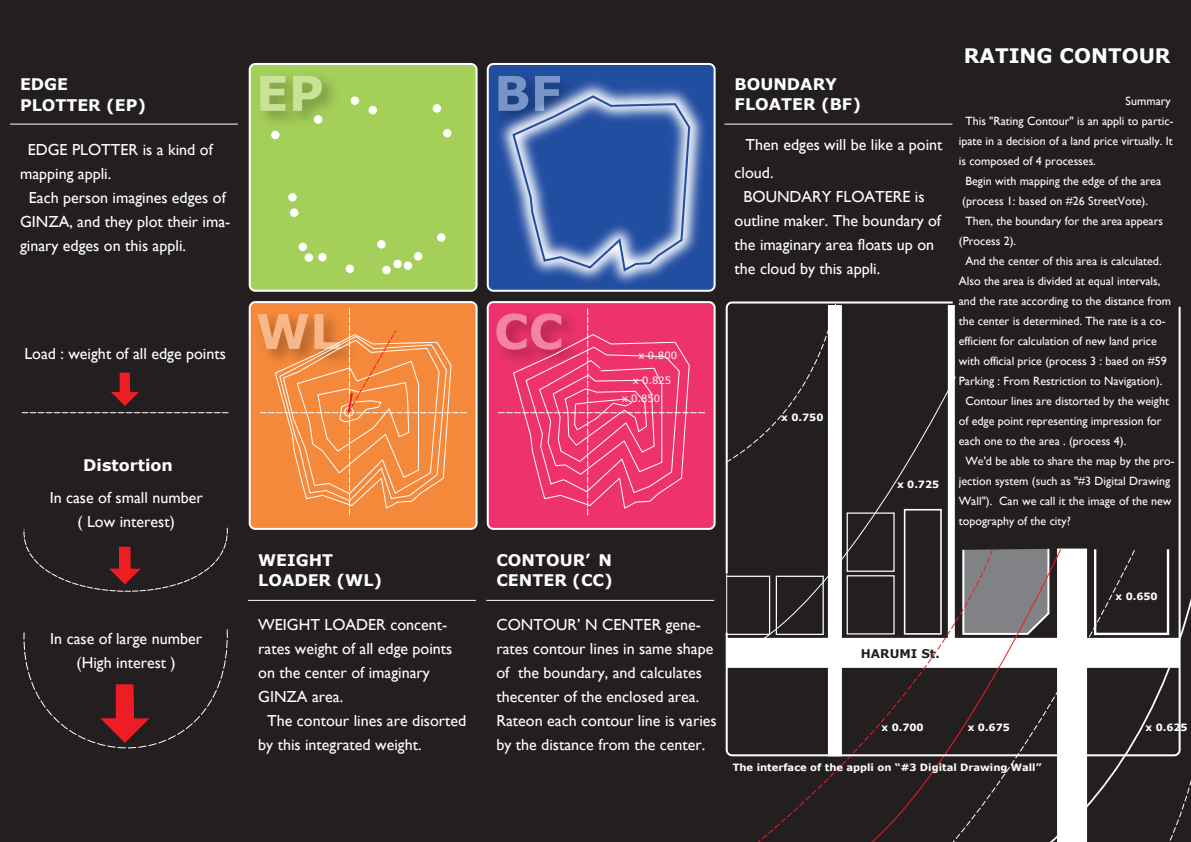
<style>
.page{position:relative;width:1191px;height:842px;background:#231f20}
.page>*{position:absolute;margin:0;border:0;box-sizing:border-box;transform-origin:0 0}
.t1{font:700 20px "Verdana";color:#fff}
.t2{font:16px/24px "Gill Sans";color:#fff}
.t3{font:700 16px/20px "Verdana";color:#fff}
.t4{font:12px "Gill Sans";color:#fff}
.t5{font:700 12px "Verdana";color:#231f20}
.t6{font:700 10px "Verdana";color:#fff}
.t7{font:10px/18.2px "Verdana";color:#fff}
</style>
<div class="page">
<svg style="left:111px;top:373px;width:28px;height:33px"></svg>
<svg style="left:757px;top:757px;width:260px;height:85px"></svg>
<svg style="left:725px;top:305px;width:456px;height:452px"></svg>
<svg style="left:725px;top:301px;width:229px;height:275px"></svg>
<svg style="left:1024px;top:549px;width:167px;height:293px"></svg>
<div style="left:904px;top:509px;width:37px;height:126px;border:2px solid #fff"></div>
<div style="left:846px;top:575px;width:48px;height:59px;border:1px solid #fff"></div>
<div style="left:846px;top:512px;width:48px;height:60px;border:1px solid #fff"></div>
<div style="left:775px;top:576px;width:48px;height:59px;border:1px solid #fff"></div>
<div style="left:1094px;top:548px;width:75px;height:87px;border:2px solid #fff"></div>
<div style="left:725px;top:576px;width:45px;height:59px;border:1px solid #fff"></div>
<div style="left:250px;top:64px;width:226px;height:227px;background:#a4cf59;border-radius:6px"></div>
<div style="left:249px;top:63px;width:228px;height:229px;border:2px solid #fff;border-radius:6px"></div>
<div style="left:250px;top:302px;width:226px;height:227px;background:#f5893b;border-radius:6px"></div>
<div style="left:249px;top:301px;width:228px;height:229px;border:2px solid #fff;border-radius:6px"></div>
<div style="left:488px;top:302px;width:226px;height:227px;background:#ee336c;border-radius:6px"></div>
<div style="left:487px;top:301px;width:228px;height:229px;border:2px solid #fff;border-radius:6px"></div>
<img style="left:263px;top:111px;width:21px;height:22px">
<svg style="left:260px;top:76px;width:24px;height:35px"></svg>
<img style="left:284px;top:76px;width:50px;height:48px">
<svg style="left:293px;top:76px;width:29px;height:35px"></svg>
<img style="left:249px;top:306px;width:3px;height:66px">
<img style="left:488px;top:314px;width:2px;height:58px">
<div style="left:288px;top:193px;width:9px;height:9px;background:#fff;border-radius:50%"></div>
<div style="left:414px;top:252px;width:8px;height:9px;background:#fff;border-radius:50%"></div>
<div style="left:350px;top:96px;width:9px;height:9px;background:#fff;border-radius:50%"></div>
<div style="left:433px;top:104px;width:8px;height:9px;background:#fff;border-radius:50%"></div>
<div style="left:304px;top:253px;width:9px;height:9px;background:#fff;border-radius:50%"></div>
<div style="left:368px;top:106px;width:9px;height:8px;background:#fff;border-radius:50%"></div>
<div style="left:403px;top:261px;width:9px;height:9px;background:#fff;border-radius:50%"></div>
<div style="left:271px;top:131px;width:9px;height:8px;background:#fff;border-radius:50%"></div>
<div style="left:377px;top:240px;width:8px;height:9px;background:#fff;border-radius:50%"></div>
<div style="left:437px;top:233px;width:8px;height:9px;background:#fff;border-radius:50%"></div>
<div style="left:443px;top:129px;width:8px;height:8px;background:#fff;border-radius:50%"></div>
<div style="left:346px;top:264px;width:8px;height:9px;background:#fff;border-radius:50%"></div>
<div style="left:318px;top:253px;width:9px;height:8px;background:#fff;border-radius:50%"></div>
<div style="left:382px;top:266px;width:9px;height:8px;background:#fff;border-radius:50%"></div>
<div style="left:393px;top:260px;width:9px;height:8px;background:#fff;border-radius:50%"></div>
<div style="left:290px;top:208px;width:8px;height:9px;background:#fff;border-radius:50%"></div>
<div style="left:314px;top:115px;width:8px;height:9px;background:#fff;border-radius:50%"></div>
<div style="left:298px;top:243px;width:9px;height:8px;background:#fff;border-radius:50%"></div>
<img style="left:470px;top:63px;width:262px;height:251px">
<svg style="left:498px;top:76px;width:193px;height:197px"></svg>
<svg style="left:496px;top:309px;width:208px;height:207px"></svg>
<svg style="left:21px;top:412px;width:207px;height:1px"></svg>
<svg style="left:257px;top:309px;width:209px;height:207px"></svg>
<svg style="left:23px;top:527px;width:205px;height:65px"></svg>
<svg style="left:23px;top:629px;width:205px;height:120px"></svg>
<hr style="left:724px;top:124px;width:228px;height:1px;background:#fff">
<hr style="left:10px;top:124px;width:228px;height:1px;background:#fff">
<hr style="left:248px;top:600px;width:228px;height:1px;background:#fff">
<hr style="left:486px;top:600px;width:228px;height:1px;background:#fff">
<h2 class="t3" style="left:20px;top:73px;width:128px;line-height:21px">EDGE<br>PLOTTER (EP)</h2>
<h2 class="t2" style="left:28px;top:138px;width:186px">EDGE PLOTTER is a kind of</h2>
<h2 class="t2" style="left:20px;top:162px;width:93px">mapping appli.</h2>
<h2 class="t2" style="left:29px;top:186px;width:198px">Each person imagines edges of</h2>
<h2 class="t2" style="left:20px;top:210px;width:212px">GINZA, and they plot their ima-</h2>
<h2 class="t2" style="left:20px;top:234px;width:167px">ginary edges on this appli.</h2>
<h2 class="t2" style="left:24px;top:341px;width:203px">Load : weight of all edge points</h2>
<h2 class="t3" style="left:83px;top:454px;width:91px">Distortion</h2>
<h2 class="t2" style="left:50px;top:486px;width:154px;text-align:center">In case of small number ( Low interest)</h2>
<h2 class="t2" style="left:50px;top:626px;width:153px;text-align:center">In case of large number (High interest )</h2>
<h2 class="t3" style="left:258px;top:550px;width:126px">WEIGHT<br>LOADER (WL)</h2>
<h2 class="t2" style="left:258px;top:612px;width:191px">WEIGHT LOADER concent-</h2>
<h2 class="t2" style="left:258px;top:636px;width:196px">rates weight of all edge points</h2>
<h2 class="t2" style="left:258px;top:660px;width:173px">on the center of imaginary</h2>
<h2 class="t2" style="left:258px;top:684px;width:86px">GINZA area.</h2>
<h2 class="t2" style="left:267px;top:708px;width:201px">The contour lines are disorted</h2>
<h2 class="t2" style="left:258px;top:732px;width:165px">by this integrated weight.</h2>
<p class="t7" style="left:638px;top:346px;width:40px">x 0.800</p>
<p class="t7" style="left:622px;top:371px;width:51px;text-indent:11px">x 0.825 x 0.850</p>
<h2 class="t3" style="left:496px;top:550px;width:118px">CONTOUR’ N<br>CENTER (CC)</h2>
<h2 class="t2" style="left:496px;top:612px;width:222px">CONTOUR’ N CENTER gene&shy;rates contour lines in same shape of the boundary, and calculates thecenter of the enclosed area.<br>Rateon each contour line is varies by the distance from the center.</h2>
<h2 class="t3" style="left:734px;top:74px;width:128px">BOUNDARY<br>FLOATER (BF)</h2>
<h2 class="t2" style="left:734px;top:130px;width:209px;line-height:27.8px;text-indent:11px">Then edges will be like a point cloud.</h2>
<h2 class="t2" style="left:734px;top:184px;width:208px;text-indent:9px">BOUNDARY FLOATERE is outline maker. The boundary of the imaginary area floats up on the cloud by this appli.</h2>
<p class="t6" style="left:781px;top:411px;width:44px">x 0.750</p>
<p class="t6" style="left:897px;top:478px;width:44px">x 0.725</p>
<h1 class="t1" style="left:964px;top:43px;width:208px">RATING CONTOUR</h1>
<p class="t4" style="left:1125px;top:94px;width:47px">Summary</p>
<p class="t4" style="left:965px;top:114px;width:209px">This "Rating Contour" is an appli to partic-</p>
<p class="t4" style="left:958px;top:134px;width:215px">ipate in a decision of a land price virtually. It</p>
<p class="t4" style="left:958px;top:154px;width:139px">is composed of 4 processes.</p>
<p class="t4" style="left:965px;top:174px;width:197px">Begin with mapping the edge of the area</p>
<p class="t4" style="left:962px;top:194px;width:187px">(process 1: based on #26 StreetVote).</p>
<p class="t4" style="left:965px;top:214px;width:199px">Then, the boundary for the area appears</p>
<p class="t4" style="left:958px;top:234px;width:59px">(Process 2).</p>
<p class="t4" style="left:965px;top:254px;width:198px">And the center of this area is calculated.</p>
<p class="t4" style="left:958px;top:274px;width:203px">Also the area is divided at equal intervals,</p>
<p class="t4" style="left:958px;top:294px;width:214px">and the rate according to the distance from</p>
<p class="t4" style="left:958px;top:314px;width:208px">the center is determined. The rate is a co-</p>
<p class="t4" style="left:958px;top:334px;width:199px">efficient for calculation of new land price</p>
<p class="t4" style="left:958px;top:354px;width:209px">with official price (process 3 : baed on #59</p>
<p class="t4" style="left:958px;top:374px;width:205px">Parking : From Restriction to Navigation).</p>
<p class="t4" style="left:965px;top:394px;width:205px">Contour lines are distorted by the weight</p>
<p class="t4" style="left:958px;top:414px;width:204px">of edge point representing impression for</p>
<p class="t4" style="left:958px;top:434px;width:169px">each one to the area . (process 4).</p>
<p class="t4" style="left:965px;top:454px;width:211px">We'd be able to share the map by the pro-</p>
<p class="t4" style="left:958px;top:474px;width:213px">jection system (such as "#3 Digital Drawing</p>
<p class="t4" style="left:958px;top:494px;width:214px">Wall"). Can we call it the image of the new</p>
<p class="t4" style="left:958px;top:514px;width:114px">topography of the city?</p>
<p class="t5" style="left:861px;top:646px;width:80px">HARUMI St.</p>
<p class="t6" style="left:1115px;top:590px;width:44px">x 0.650</p>
<p class="t6" style="left:881px;top:721px;width:44px">x 0.700</p>
<p class="t6" style="left:967px;top:721px;width:44px">x 0.675</p>
<p class="t6" style="left:1145px;top:721px;width:44px">x 0.625</p>
<p class="t6" style="left:732px;top:761px;width:310px">The interface of the appli on “#3 Digital Drawing Wall”</p>
</div>
